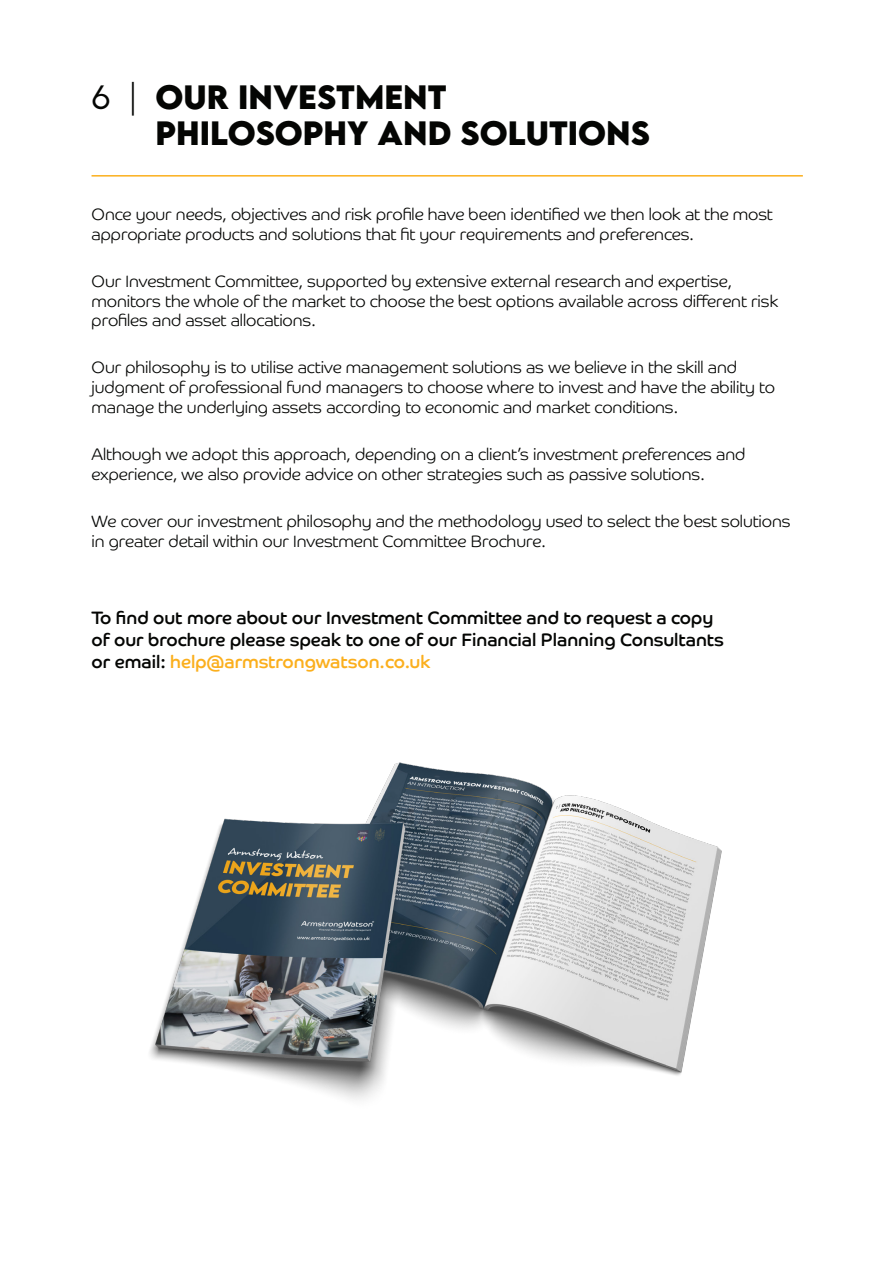
<style>
.page{position:relative;width:893px;height:1263px;background:#fff}
.page>*{position:absolute;margin:0;border:0;box-sizing:border-box;transform-origin:0 0}
.t1{font:700 30px "LEMONMILK";color:#040503}
.t2{font:18px "Co Headline";color:#040503}
.t3{font:18px "Co Headline";color:#fbaf1d}
.t4{font:300 16.5px/19.8px "Co Headline";color:#040503}
.s1{font-weight:300}
.s2{color:#040503}
</style>
<div class="page">
<hr style="left:92px;top:175px;width:711px;height:2px;background:#fbaf1d">
<img style="left:150px;top:762px;width:572px;height:338px">
<p class="t1" style="left:92px;top:77px;width:357px"><span class="s1">6 |</span> OUR INVESTMENT</p>
<p class="t1" style="left:156px;top:113px;width:496px">PHILOSOPHY AND SOLUTIONS</p>
<p class="t4" style="left:92px;top:203px;width:683px">Once your needs, objectives and risk profile have been identified we then look at the most appropriate products and solutions that fit your requirements and preferences.</p>
<p class="t4" style="left:92px;top:270px;width:688px">Our Investment Committee, supported by extensive external research and expertise, monitors the whole of the market to choose the best options available across different risk profiles and asset allocations.</p>
<p class="t4" style="left:92px;top:356px;width:685px">Our philosophy is to utilise active management solutions as we believe in the skill and judgment of professional fund managers to choose where to invest and have the ability to manage the underlying assets according to economic and market conditions.</p>
<p class="t4" style="left:92px;top:443px;width:655px">Although we adopt this approach, depending on a client’s investment preferences and experience, we also provide advice on other strategies such as passive solutions.</p>
<p class="t4" style="left:92px;top:510px;width:701px">We cover our investment philosophy and the methodology used to select the best solutions in greater detail within our Investment Committee Brochure.</p>
<p class="t2" style="left:92px;top:607px;width:623px">To find out more about our Investment Committee and to request a copy</p>
<p class="t2" style="left:92px;top:629px;width:634px">of our brochure please speak to one of our Financial Planning Consultants</p>
<p class="t3" style="left:92px;top:650px;width:340px"><span class="s2">or email:</span> help@armstrongwatson.co.uk</p>
</div>
